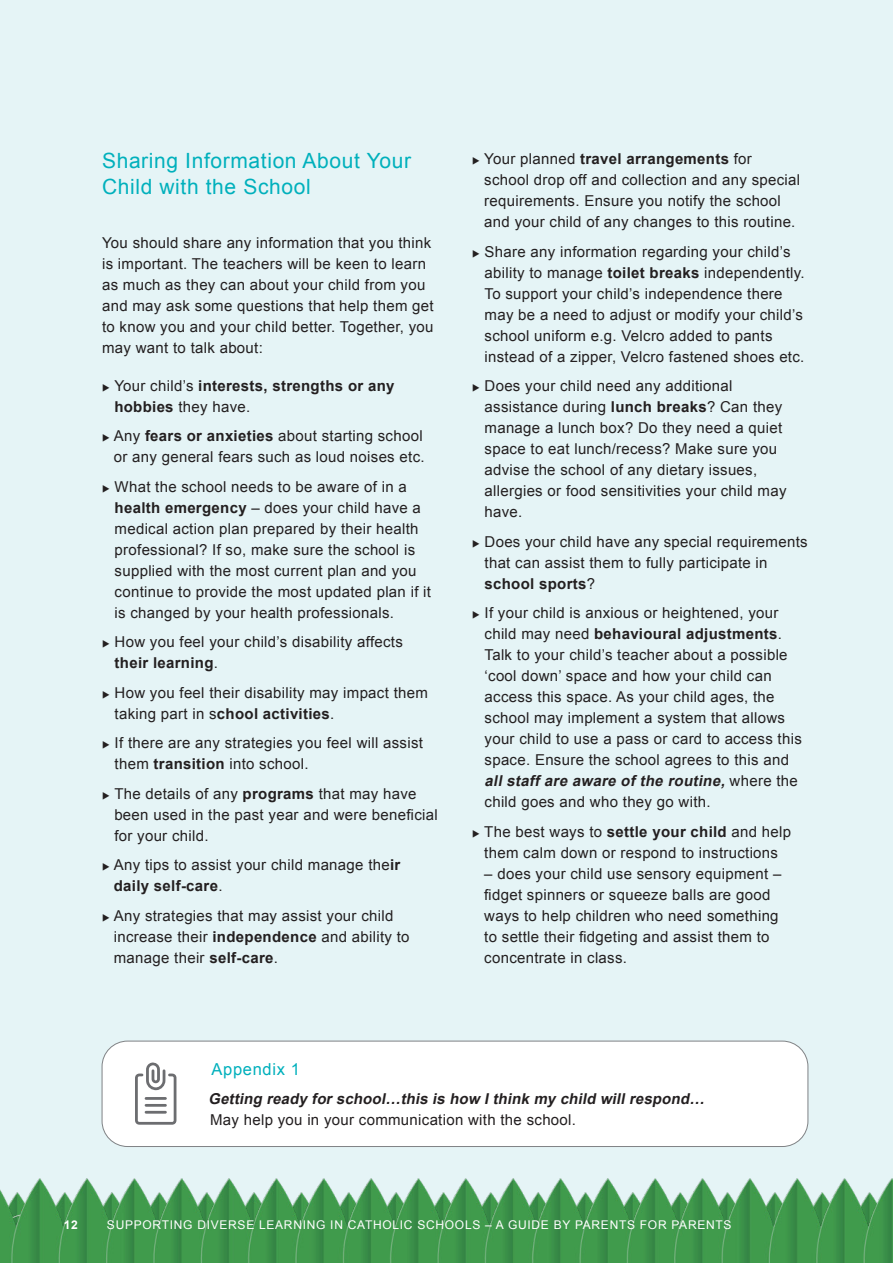
<style>
.page{position:relative;width:893px;height:1263px;background:#e5f4f6}
.page>*{position:absolute;margin:0;border:0;box-sizing:border-box;transform-origin:0 0}
.t1{font:21px/25.5px "Arial";letter-spacing:.03em;color:#00b0bc}
.t2{font:16.5px "Arial";letter-spacing:.04em;color:#00b0bc}
.t3{font:15px/21px "Arial";letter-spacing:.02em;color:#231f20}
.t4{font:italic 700 15px "Arial";color:#231f20}
.t5{font:700 15px/21px "Arial";letter-spacing:.02em;color:#231f20}
.t6{font:12px "Arial";letter-spacing:.06em;color:#fff}
.t7{font:700 12px "Arial";color:#fff}
.s1{font-weight:700}
.s2{font-weight:700;font-style:italic}
.s3{font-weight:400}
</style>
<div class="page">
<img style="left:0;top:1179px;width:893px;height:84px">
<div style="left:102px;top:1041px;width:706px;height:105px;background:#fff;border-radius:26px"></div>
<div style="left:102px;top:1041px;width:706px;height:106px;border:1px solid #808285;border-radius:26px"></div>
<svg style="left:135px;top:1062px;width:41px;height:63px"></svg>
<h1 class="t1" style="left:102px;top:148px;width:310px">Sharing Information About Your<br>Child with the School</h1>
<p class="t3" style="left:484px;top:148px;width:317px;text-indent:-12px">◆ Your planned <span class="s1">travel arrangements</span> for school drop off and collection and any special requirements. Ensure you notify the school and your child of any changes to this routine.</p>
<p class="t3" style="left:485px;top:241px;width:322px;text-indent:-13px">◆ Share any information regarding your child’s ability to manage <span class="s1">toilet breaks</span> independently.<br>To support your child’s independence there may be a need to adjust or modify your child’s school uniform e.g. Velcro added to pants instead of a zipper, Velcro fastened shoes etc.</p>
<p class="t3" style="left:485px;top:375px;width:303px;text-indent:-13px">◆ Does your child need any additional assistance during <span class="s1">lunch breaks</span>? Can they manage a lunch box? Do they need a quiet space to eat lunch/recess? Make sure you advise the school of any dietary issues, allergies or food sensitivities your child may have.</p>
<p class="t3" style="left:485px;top:531px;width:325px;text-indent:-13px">◆ Does your child have any special requirements that can assist them to fully participate in <span class="s1">school sports</span>?</p>
<p class="t3" style="left:485px;top:602px;width:319px;text-indent:-13px">◆ If your child is anxious or heightened, your child may need <span class="s1">behavioural adjustments</span>.<br>Talk to your child’s teacher about a possible ‘cool down’ space and how your child can access this space. As your child ages, the school may implement a system that allows your child to use a pass or card to access this space. Ensure the school agrees to this and <span class="s2">all staff are aware of the routine,</span> w h e r e t h e child goes and who they go with.</p>
<p class="t3" style="left:472px;top:821px;width:321px;text-align:center">◆ The best ways to <span class="s1">settle your child</span> and help them calm down or respond to instructions</p>
<p class="t3" style="left:484px;top:863px;width:299px">– does your child use sensory equipment – fidget spinners or squeeze balls are good ways to help children who need something to settle their fidgeting and assist them to concentrate in class.</p>
<p class="t3" style="left:102px;top:232px;width:333px">You should share any information that you think is important. The teachers will be keen to learn as much as they can about your child from you and may ask some questions that help them get to know you and your child better. Together, you may want to talk about:</p>
<p class="t5" style="left:114px;top:375px;width:282px;text-indent:-12px">◆ <span class="s3">Your child’s</span> interests, strengths or any hobbies <span class="s3">they have.</span></p>
<p class="t3" style="left:102px;top:425px;width:324px;text-align:right">◆ Any <span class="s1">fears or anxieties</span> about starting school or any general fears such as loud noises etc.</p>
<p class="t3" style="left:115px;top:476px;width:318px;text-indent:-13px">◆ What the school needs to be aware of in a <span class="s1">health emergency</span> – does your child have a medical action plan prepared by their health professional? If so, make sure the school is supplied with the most current plan and you continue to provide the most updated plan if it is changed by your health professionals.</p>
<p class="t3" style="left:115px;top:631px;width:290px;text-indent:-13px">◆ How you feel your child’s disability affects <span class="s1">their learning</span>.</p>
<p class="t3" style="left:115px;top:682px;width:315px;text-indent:-13px">◆ How you feel their disability may impact them taking part in s<span class="s1">chool activities</span>.</p>
<p class="t3" style="left:115px;top:732px;width:310px;text-indent:-13px">◆ If there are any strategies you feel will assist them <span class="s1">transition</span> into school.</p>
<p class="t3" style="left:114px;top:783px;width:325px;text-indent:-12px">◆ The details of any <span class="s1">programs</span> that may have been used in the past year and were beneficial for your child.</p>
<p class="t3" style="left:114px;top:854px;width:288px;text-indent:-12px">◆ Any tips to assist your child manage the<span class="s1">ir daily self-care</span>.</p>
<p class="t3" style="left:114px;top:905px;width:297px;text-indent:-12px">◆ Any strategies that may assist your child increase their <span class="s1">independence</span> and ability to manage their <span class="s1">self-care</span>.</p>
<p class="t2" style="left:212px;top:1058px;width:90px">Appendix 1</p>
<p class="t4" style="left:209px;top:1089px;width:501px">Getting ready forschool…this is how Ithink my child willrespond…</p>
<p class="t3" style="left:210px;top:1109px;width:367px">May help you in your communication with the school.</p>
<p class="t7" style="left:64px;top:1217px;width:16px">12</p>
<p class="t6" style="left:107px;top:1217px;width:626px">SUPPORTING DIVERSE LEARNING IN CATHOLIC SCHOOLS – A GUIDE BY PARENTS FOR PARENTS</p>
</div>
